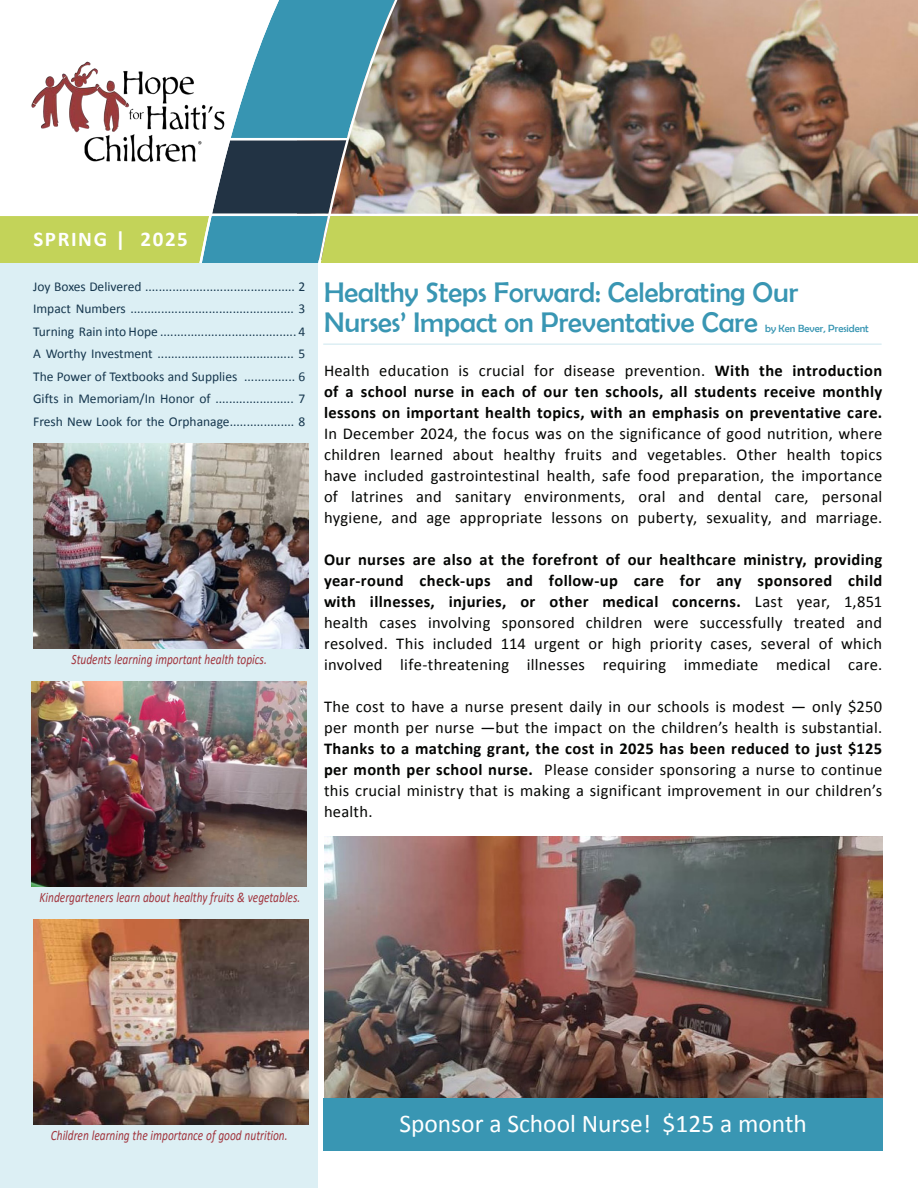
<style>
.page{position:relative;width:918px;height:1188px;background:#fff}
.page>*{position:absolute;margin:0;border:0;box-sizing:border-box;transform-origin:0 0}
.t1{font:28.5px/30px "Berlin Sans FB";color:#3996b3}
.t2{font:25.5px "Calibri";color:#fff}
.t3{font:700 21px "Calibri";letter-spacing:.075em;color:#fff}
.t4{font:16.5px/21px "Calibri";letter-spacing:.015em;color:#040503;text-align:justify}
.sidebar{font:italic 14.25px "Calibri";color:#a1343d;scale:.8 1}
.sidebar-2{font:13.5px/22.5px "Calibri";color:#16374e;text-align:justify}
.Text{font:13.5px "Calibri";color:#16374e}
.t5{font:10.5px "Berlin Sans FB";color:#3996b3}
.s1{font-weight:700}
</style>
<div class="page">
<img style="left:0;top:0;width:918px;height:262px">
<hr style="left:323px;top:343px;width:559px;height:2px;background:#dceff4">
<img style="left:23px;top:6px;width:210px;height:177px">
<div style="left:0;top:264px;width:318px;height:924px;background:#dceff4"></div>
<img style="left:33px;top:444px;width:275px;height:205px">
<img style="left:32px;top:681px;width:275px;height:205px">
<img style="left:33px;top:920px;width:275px;height:205px">
<img style="left:324px;top:837px;width:558px;height:262px">
<div style="left:323px;top:1099px;width:559px;height:52px;background:#3996b3"></div>
<p class="t3" style="left:33px;top:225px;width:156px">SPRING | 2025</p>
<p class="sidebar-2" style="left:33px;top:275px;width:274px">Joy Boxes Delivered ............................................ 2<br>Impact Numbers ................................................ 3<br>Turning Rain into Hope ........................................ 4</p>
<p class="sidebar-2" style="left:33px;top:343px;width:274px">A Worthy Investment ........................................ 5</p>
<p class="Text" style="left:33px;top:368px;width:274px">The Power of Textbooks and Supplies ............... 6</p>
<p class="Text" style="left:33px;top:390px;width:274px">Gifts in Memoriam/In Honor of ....................... 7</p>
<p class="sidebar-2" style="left:33px;top:410px;width:274px">Fresh New Look for the Orphanage................... 8</p>
<p class="sidebar" style="left:72px;top:649px;width:246px">Students learning important health topics.</p>
<p class="t1" style="left:324px;top:277px;width:476px">Healthy Steps Forward: Celebrating Our<br>Nurses’ Impact on Preventative Care</p>
<p class="t5" style="left:765px;top:322px;width:105px">by Ken Bever, President</p>
<p class="t4" style="left:324px;top:360px;width:560px">Health education is crucial for disease prevention. <span class="s1">With the introduction of a school nurse in each of our ten schools, all students receive monthly lessons on important health topics, with an emphasis on preventative care.<br></span>In December 2024, the focus was on the significance of good nutrition, where children learned about healthy fruits and vegetables. Other health topics have included gastrointestinal health, safe food preparation, the importance of latrines and sanitary environments, oral and dental care, personal hygiene, and age appropriate lessons on puberty, sexuality, and marriage.</p>
<p class="t4" style="left:324px;top:549px;width:560px"><span class="s1">Our nurses are also at the forefront of our healthcare ministry, providing year-round check-ups and follow-up care for any sponsored child with illnesses, injuries, or other medical concerns.</span> Last year, 1,851 health cases involving sponsored children were successfully treated and resolved. This included 114 urgent or high priority cases, several of which involved life-threatening illnesses requiring immediate medical care.</p>
<p class="t4" style="left:324px;top:696px;width:560px">The cost to have a nurse present daily in our schools is modest — only $250 per month per nurse —but the impact on the children’s health is substantial.<br><span class="s1">Thanks to a matching grant, the cost in 2025 has been reduced to just $125 per month per school nurse.</span> Please consider sponsoring a nurse to continue this crucial ministry that is making a significant improvement in our children’s health.</p>
<p class="sidebar" style="left:40px;top:888px;width:327px">Kindergarteners learn about healthy fruits &amp; vegetables.</p>
<p class="sidebar" style="left:51px;top:1125px;width:298px">Children learning the importance of good nutrition.</p>
<p class="t2" style="left:399px;top:1107px;width:409px">Sponsor a School Nurse! $125 a month</p>
</div>
